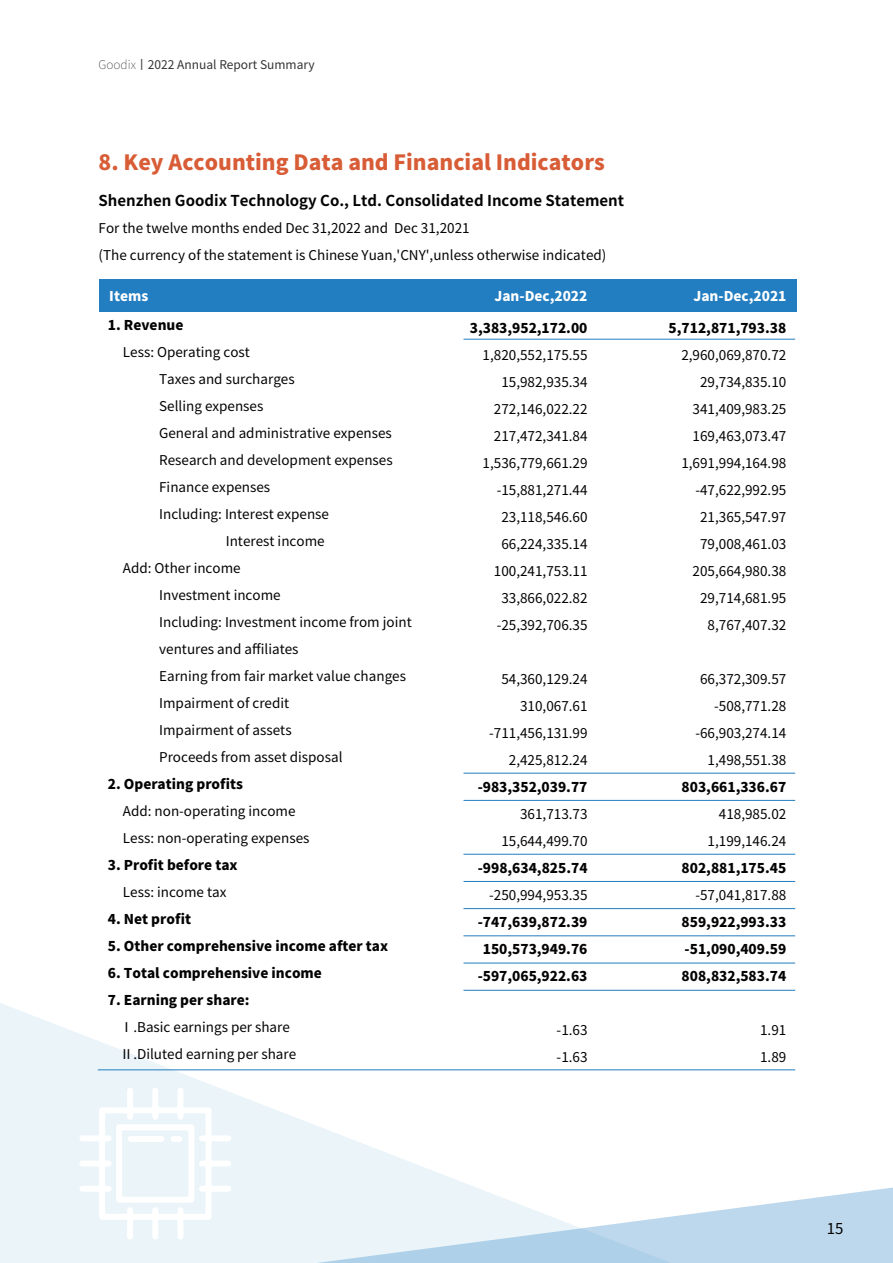
<style>
.page{position:relative;width:893px;height:1263px;background:#fff}
.page>*{position:absolute;margin:0;border:0;box-sizing:border-box;transform-origin:0 0}
.t1{font:800 21px "Source Han Sans SC";color:#d85c36}
.t2{font:700 15px "Source Han Sans SC";color:#030303}
.t3{font:15px "Source Han Sans SC";color:#030303}
.t4{font:13.5px/27px "Source Han Sans SC";color:#030303;text-align:right}
.t5{font:800 13.5px/27px "Source Han Sans SC";color:#030303;text-align:center}
.t6{font:800 13.5px "Source Han Sans SC";color:#fff}
.t7{font:12px "Source Han Sans SC";color:#333334}
.s1{font-weight:200}
</style>
<div class="page">
<svg style="left:0;top:1003px;width:671px;height:260px"></svg>
<svg style="left:316px;top:1187px;width:577px;height:76px"></svg>
<svg style="left:79px;top:1087px;width:153px;height:153px"></svg>
<div style="left:99px;top:279px;width:698px;height:33px;background:#227dc1"></div>
<hr style="left:98px;top:1069px;width:697px;height:1px;background:#227dc1">
<hr style="left:463px;top:990px;width:332px;height:1px;background:#227dc1">
<hr style="left:463px;top:963px;width:332px;height:1px;background:#227dc1">
<hr style="left:463px;top:935px;width:332px;height:1px;background:#227dc1">
<hr style="left:463px;top:908px;width:332px;height:1px;background:#227dc1">
<hr style="left:463px;top:881px;width:332px;height:1px;background:#227dc1">
<hr style="left:463px;top:854px;width:332px;height:1px;background:#227dc1">
<hr style="left:463px;top:800px;width:332px;height:1px;background:#227dc1">
<hr style="left:463px;top:773px;width:332px;height:1px;background:#227dc1">
<hr style="left:463px;top:339px;width:332px;height:1px;background:#227dc1">
<p class="t7" style="left:99px;top:58px;width:218px"><span class="s1">Goodix</span>丨2022 Annual Report Summary</p>
<h1 class="t1" style="left:99px;top:150px;width:508px">8. Key Accounting Data and Financial Indicators</h1>
<p class="t2" style="left:99px;top:192px;width:527px">Shenzhen Goodix Technology Co., Ltd. Consolidated Income Statement</p>
<p class="t4" style="left:99px;top:215px;width:509px;text-align:left">For the twelve months ended Dec 31,2022 and Dec 31,2021<br>(The currency of the statement is Chinese Yuan,'CNY',unless otherwise indicated)</p>
<p class="t6" style="left:109px;top:288px;width:40px">Items</p>
<p class="t6" style="left:494px;top:288px;width:94px">Jan-Dec,2022</p>
<p class="t6" style="left:694px;top:288px;width:94px">Jan-Dec,2021</p>
<p class="t5" style="left:108px;top:312px;width:77px">1. Revenue</p>
<p class="t4" style="left:123px;top:339px;width:129px">Less: Operating cost</p>
<p class="t4" style="left:159px;top:366px;width:137px">Taxes and surcharges</p>
<p class="t4" style="left:159px;top:393px;width:106px">Selling expenses</p>
<p class="t4" style="left:159px;top:420px;width:234px">General and administrative expenses</p>
<p class="t4" style="left:159px;top:447px;width:235px">Research and development expenses</p>
<p class="t4" style="left:159px;top:474px;width:113px">Finance expenses</p>
<p class="t4" style="left:159px;top:501px;width:171px">Including: Interest expense</p>
<p class="t4" style="left:226px;top:528px;width:100px">Interest income</p>
<p class="t4" style="left:123px;top:555px;width:119px">Add: Other income</p>
<p class="t4" style="left:159px;top:582px;width:123px">Investment income</p>
<p class="t4" style="left:159px;top:609px;width:254px">Including: Investment income from joint</p>
<p class="t4" style="left:159px;top:636px;width:141px">ventures and affiliates</p>
<p class="t4" style="left:159px;top:663px;width:248px">Earning from fair market value changes</p>
<p class="t4" style="left:159px;top:690px;width:132px">Impairment of credit</p>
<p class="t4" style="left:159px;top:717px;width:134px">Impairment of assets</p>
<p class="t4" style="left:159px;top:744px;width:185px">Proceeds from asset disposal</p>
<p class="t5" style="left:108px;top:771px;width:137px">2. Operating profits</p>
<p class="t4" style="left:123px;top:798px;width:188px;text-align:left">Add: non-operating income<br>Less: non-operating expenses</p>
<p class="t5" style="left:108px;top:852px;width:131px">3. Profit before tax</p>
<p class="t4" style="left:123px;top:879px;width:105px">Less: income tax</p>
<p class="t5" style="left:108px;top:906px;width:85px">4. Net profit</p>
<p class="t5" style="left:108px;top:933px;width:282px">5. Other comprehensive income after tax</p>
<p class="t5" style="left:108px;top:960px;width:216px">6. Total comprehensive income</p>
<p class="t5" style="left:108px;top:987px;width:143px">7. Earning per share:</p>
<p class="t4" style="left:120px;top:1014px;width:178px;text-align:left">Ⅰ.Basic earnings per share<br>Ⅱ.Diluted earning per share</p>
<p class="t5" style="left:470px;top:315px;width:119px">3,383,952,172.00</p>
<p class="t4" style="left:483px;top:342px;width:106px">1,820,552,175.55<br>15,982,935.34<br>272,146,022.22<br>217,472,341.84<br>1,536,779,661.29 -15,881,271.44<br>23,118,546.60<br>66,224,335.14<br>100,241,753.11<br>33,866,022.82 -25,392,706.35</p>
<p class="t4" style="left:489px;top:666px;width:100px">54,360,129.24<br>310,067.61 -711,456,131.99<br>2,425,812.24</p>
<p class="t5" style="left:478px;top:774px;width:111px">-983,352,039.77</p>
<p class="t4" style="left:501px;top:801px;width:88px">361,713.73<br>15,644,499.70</p>
<p class="t5" style="left:478px;top:855px;width:111px">-998,634,825.74</p>
<p class="t4" style="left:489px;top:882px;width:100px">-250,994,953.35</p>
<p class="t5" style="left:478px;top:909px;width:111px">-747,639,872.39<br>150,573,949.76 -597,065,922.63</p>
<p class="t4" style="left:557px;top:1017px;width:32px;text-align:left">-1.63 -1.63</p>
<p class="t5" style="left:669px;top:315px;width:119px">5,712,871,793.38</p>
<p class="t4" style="left:681px;top:342px;width:106px">2,960,069,870.72<br>29,734,835.10<br>341,409,983.25<br>169,463,073.47<br>1,691,994,164.98 -47,622,992.95<br>21,365,547.97<br>79,008,461.03<br>205,664,980.38<br>29,714,681.95<br>8,767,407.32</p>
<p class="t4" style="left:695px;top:666px;width:92px">66,372,309.57 -508,771.28 -66,903,274.14<br>1,498,551.38</p>
<p class="t5" style="left:682px;top:774px;width:106px">803,661,336.67</p>
<p class="t4" style="left:708px;top:801px;width:80px">418,985.02<br>1,199,146.24</p>
<p class="t5" style="left:682px;top:855px;width:106px">802,881,175.45</p>
<p class="t4" style="left:695px;top:882px;width:92px">-57,041,817.88</p>
<p class="t5" style="left:682px;top:909px;width:106px;text-align:justify">859,922,993.33 -51,090,409.59<br>808,832,583.74</p>
<p class="t4" style="left:760px;top:1017px;width:28px;text-align:left">1.91<br>1.89</p>
<p class="t3" style="left:827px;top:1220px;width:18px">15</p>
</div>
